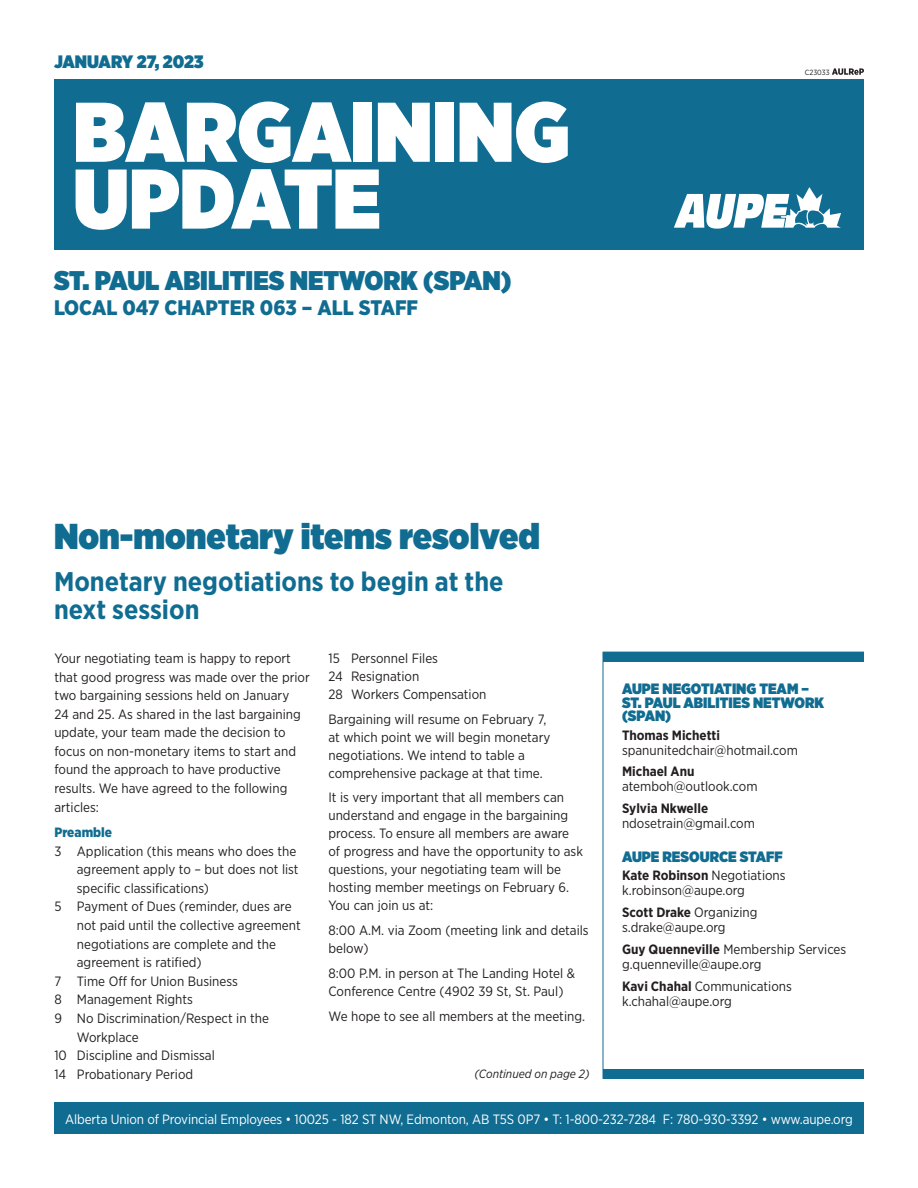
<style>
.page{position:relative;width:918px;height:1188px;background:#fff}
.page>*{position:absolute;margin:0;border:0;box-sizing:border-box;transform-origin:0 0}
.t1{font:900 84.45px "Gotham Narrow";color:#fff}
.t2{font:900 36px "Gotham Narrow";color:#106c91}
.t3{font:700 27px/28.5px "Gotham Narrow";color:#106c91}
.t4{font:900 27px "Gotham Narrow";color:#106c91}
.t5{font:900 21px "Gotham Narrow";color:#106c91}
.t6{font:900 18px "Gotham Narrow";color:#106c91}
.body_copy{font:900 15px/13.5px "Gotham Narrow";color:#106c91}
.body_copy-2{font:13.5px/18.6px "Gotham Narrow";color:#231f20}
.t7{font:13.5px "Gotham Narrow";letter-spacing:-.01em;color:#fff}
.body_copy-3{font:700 13.5px "Gotham Narrow";color:#231f20}
.body_copy-4{font:900 13.5px "Gotham Narrow";color:#106c91}
.body_copy-5{font:italic 12px "Gotham Narrow";color:#231f20}
.t8{font:7.5px "Gotham Narrow";color:#231f20}
.s1{font-weight:400}
.s2{font-weight:700}
</style>
<div class="page">
<div style="left:54px;top:79px;width:810px;height:171px;background:#106c91"></div>
<div style="left:54px;top:1102px;width:810px;height:32px;background:#106c91"></div>
<div style="left:603px;top:652px;width:261px;height:10px;background:#106c91"></div>
<div style="left:603px;top:1069px;width:261px;height:9px;background:#106c91"></div>
<svg style="left:674px;top:187px;width:167px;height:42px"></svg>
<div style="left:603px;top:652px;width:261px;height:427px;border:1px solid #106c91"></div>
<svg style="left:832px;top:68px;width:32px;height:7px"></svg>
<p class="t6" style="left:54px;top:50px;width:151px">JANUARY 27, 2023</p>
<p class="t1" style="left:73px;top:75px;width:498px">BARGAINING</p>
<p class="t1" style="left:73px;top:142px;width:309px">UPDATE</p>
<p class="t4" style="left:54px;top:262px;width:459px">ST. PAUL ABILITIES NETWORK (SPAN)</p>
<p class="t5" style="left:54px;top:294px;width:366px">LOCAL 047 CHAPTER 063 – ALL STAFF</p>
<p class="t2" style="left:54px;top:511px;width:487px">Non-monetary items resolved</p>
<p class="t3" style="left:54px;top:567px;width:451px">Monetary negotiations to begin at the next session</p>
<p class="t8" style="left:805px;top:68px;width:26px">C23033</p>
<p class="body_copy-2" style="left:54px;top:649px;width:257px">Your negotiating team is happy to report that good progress was made over the prior two bargaining sessions held on January<br>24 and 25. As shared in the last bargaining update, your team made the decision to focus on non-monetary items to start and found the approach to have productive results. We have agreed to the following articles:</p>
<p class="body_copy-4" style="left:54px;top:823px;width:59px">Preamble</p>
<p class="body_copy-2" style="left:77px;top:841px;width:223px;text-indent:-22px">3 Application (this means who does the agreement apply to – but does not list specific classifications)</p>
<p class="body_copy-2" style="left:77px;top:897px;width:225px;text-indent:-22px">5 Payment of Dues (reminder, dues are not paid until the collective agreement negotiations are complete and the agreement is ratified)</p>
<p class="body_copy-2" style="left:54px;top:971px;width:185px">7 Time Off for Union Business</p>
<p class="body_copy-2" style="left:54px;top:990px;width:140px">8 Management Rights</p>
<p class="body_copy-2" style="left:77px;top:1009px;width:194px;text-indent:-22px">9 No Discrimination/Respect in the<br>Workplace</p>
<p class="body_copy-2" style="left:54px;top:1046px;width:162px">10 Discipline and Dismissal</p>
<p class="body_copy-2" style="left:54px;top:1064px;width:140px">14 Probationary Period</p>
<p class="t7" style="left:65px;top:1110px;width:789px">Alberta Union of Provincial Employees • 10025 - 182 ST NW, Edmonton, AB T5S 0P7 • T: 1-800-232-7284 F: 780-930-3392 • www.aupe.org</p>
<p class="body_copy-2" style="left:328px;top:649px;width:111px">15 Personnel Files</p>
<p class="body_copy-2" style="left:328px;top:667px;width:92px">24 Resignation</p>
<p class="body_copy-2" style="left:328px;top:685px;width:159px">28 Workers Compensation</p>
<p class="body_copy-2" style="left:328px;top:710px;width:223px;line-height:18px">Bargaining will resume on February 7, at which point we will begin monetary negotiations. We intend to table a comprehensive package at that time.</p>
<p class="body_copy-2" style="left:328px;top:788px;width:256px;line-height:18px">It is very important that all members can understand and engage in the bargaining process. To ensure all members are aware of progress and have the opportunity to ask questions, your negotiating team will be hosting member meetings on February 6.<br>You can join us at:</p>
<p class="body_copy-2" style="left:328px;top:921px;width:262px;line-height:18px">8:00 A.M. via Zoom (meeting link and details below)</p>
<p class="body_copy-2" style="left:328px;top:964px;width:248px;line-height:18px">8:00 P.M. in person at The Landing Hotel &amp;<br>Conference Centre (4902 39 St, St. Paul)</p>
<p class="body_copy-2" style="left:328px;top:1006px;width:258px">We hope to see all members at the meeting.</p>
<p class="body_copy" style="left:622px;top:682px;width:204px">AUPE NEGOTIATING TEAM –<br>ST. PAUL ABILITIES NETWORK (SPAN)</p>
<p class="body_copy-3" style="left:622px;top:726px;width:100px">Thomas Michetti</p>
<p class="body_copy-2" style="left:622px;top:740px;width:177px">spanunitedchair@hotmail.com</p>
<p class="body_copy-3" style="left:622px;top:763px;width:74px">Michael Anu</p>
<p class="body_copy-2" style="left:622px;top:777px;width:137px">atemboh@outlook.com</p>
<p class="body_copy-3" style="left:622px;top:800px;width:88px">Sylvia Nkwelle</p>
<p class="body_copy-2" style="left:622px;top:814px;width:134px">ndosetrain@gmail.com</p>
<p class="body_copy" style="left:622px;top:850px;width:162px">AUPE RESOURCE STAFF</p>
<p class="body_copy-3" style="left:622px;top:867px;width:165px">Kate Robinson <span class="s1">Negotiations</span></p>
<p class="body_copy-2" style="left:622px;top:881px;width:124px">k.robinson@aupe.org</p>
<p class="body_copy-3" style="left:622px;top:904px;width:137px">Scott Drake <span class="s1">Organizing</span></p>
<p class="body_copy-2" style="left:622px;top:918px;width:105px">s.drake@aupe.org</p>
<p class="body_copy-2" style="left:622px;top:940px;width:226px"><span class="s2">Guy Quenneville</span> Membership Services</p>
<p class="body_copy-2" style="left:622px;top:955px;width:141px">g.quenneville@aupe.org</p>
<p class="body_copy-2" style="left:622px;top:976px;width:171px"><span class="s2">Kavi Chahal</span> Communications</p>
<p class="body_copy-2" style="left:622px;top:991px;width:111px">k.chahal@aupe.org</p>
<p class="body_copy-5" style="left:475px;top:1067px;width:116px">(Continued on page 2)</p>
</div>
